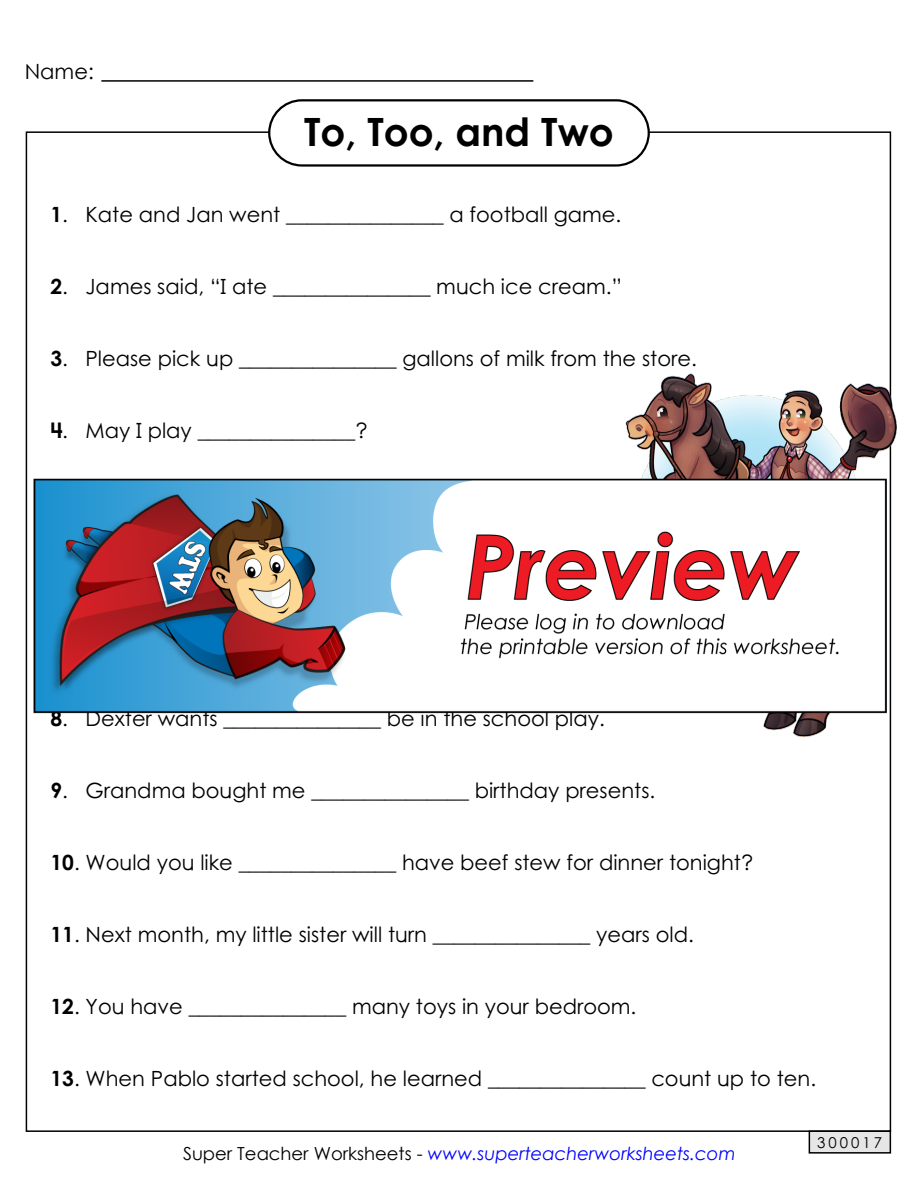
<style>
.page{position:relative;width:918px;height:1188px;background:#fff}
.page>*{position:absolute;margin:0;border:0;box-sizing:border-box;transform-origin:0 0}
.t1{font:700 39px "Century Gothic 2";color:#000}
.t2{font:21px "Century STW4";color:#000}
.t3{font:21px "Century Gothic 2";color:#000}
.t4{font:italic 18px "Century Gothic 2";color:#00f}
.t5{font:15px "Century STW4";letter-spacing:.2em;color:#000}
.s1{font-weight:700}
.s2{font-style:normal;color:#000}
</style>
<div class="page">
<hr style="left:101px;top:80px;width:432px;height:2px;background:#000">
<div style="left:809px;top:1130px;width:82px;height:24px;background:#e6e6e6;border:2px solid #000"></div>
<div style="left:268px;top:99px;width:382px;height:68px;border:2px solid #000;border-radius:33px"></div>
<img style="left:625px;top:371px;width:272px;height:367px">
<img style="left:26px;top:461px;width:861px;height:266px">
<p class="t3" style="left:25px;top:57px;width:71px">Name:</p>
<h1 class="t1" style="left:304px;top:102px;width:311px">To, Too, and Two</h1>
<p class="t2" style="left:51px;top:199px;width:572px"><span class="s1">1</span>. Kate and Jan went _______________ a football game.</p>
<p class="t2" style="left:51px;top:271px;width:573px"><span class="s1">2</span>. James said, “I ate _______________ much ice cream.”</p>
<p class="t2" style="left:51px;top:343px;width:648px"><span class="s1">3</span>. Please pick up _______________ gallons of milk from the store.</p>
<p class="t2" style="left:51px;top:415px;width:319px"><span class="s1">4</span>. May I play _______________?</p>
<p class="t2" style="left:51px;top:703px;width:556px"><span class="s1">8</span>. Dexter wants _______________ be in the school play.</p>
<p class="t2" style="left:51px;top:775px;width:606px"><span class="s1">9</span>. Grandma bought me _______________ birthday presents.</p>
<p class="t2" style="left:51px;top:847px;width:704px"><span class="s1">10</span>. Would you like _______________ have beef stew for dinner tonight?</p>
<p class="t2" style="left:51px;top:919px;width:645px"><span class="s1">11</span>. Next month, my little sister will turn _______________ years old.</p>
<p class="t2" style="left:51px;top:991px;width:587px"><span class="s1">12</span>. You have _______________ many toys in your bedroom.</p>
<p class="t2" style="left:51px;top:1063px;width:767px"><span class="s1">13</span>. When Pablo started school, he learned _______________ count up to ten.</p>
<p class="t4" style="left:183px;top:1141px;width:554px"><span class="s2">Super Teacher Worksheets -</span> www.superteacherworksheets.com</p>
<p class="t5" style="left:817px;top:1132px;width:66px">300017</p>
</div>
